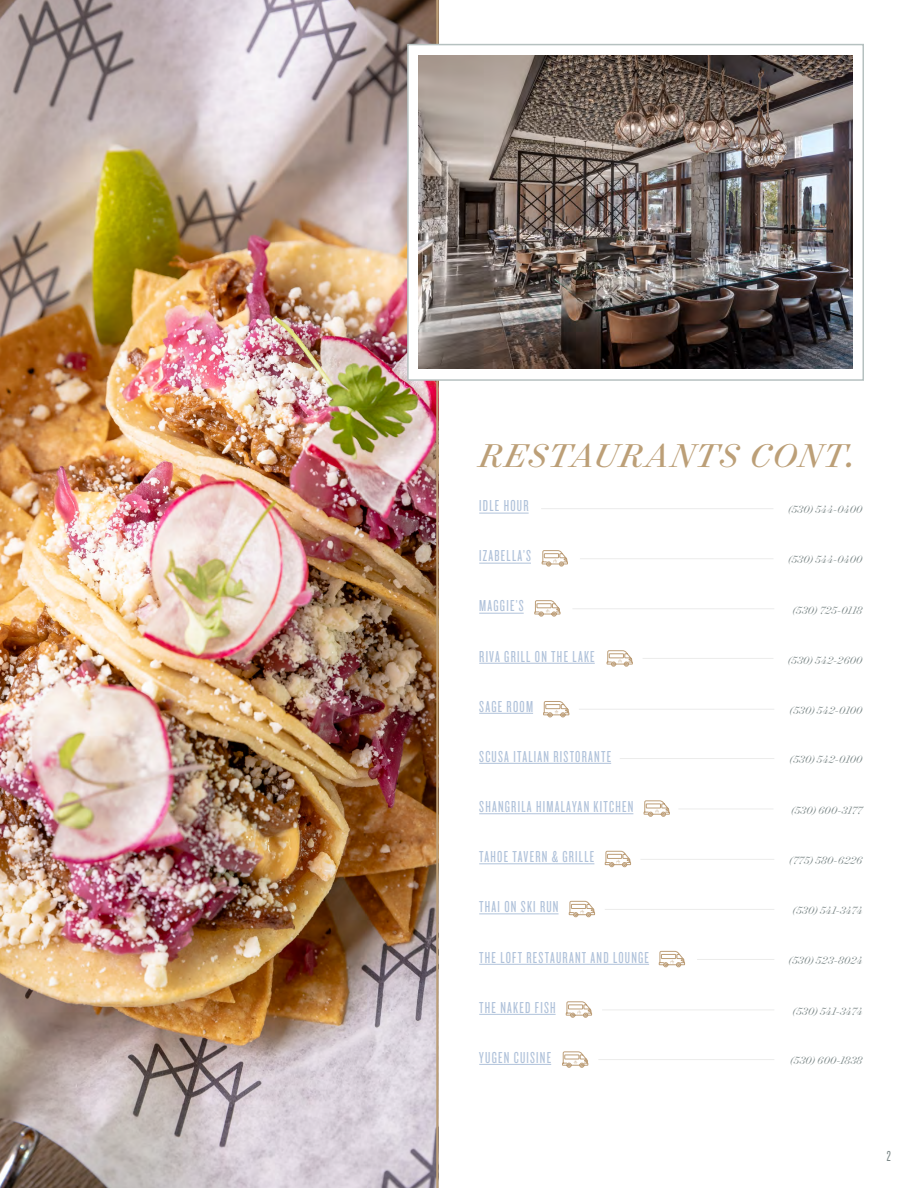
<style>
.page{position:relative;width:918px;height:1188px;background:#fff}
.page>*{position:absolute;margin:0;border:0;box-sizing:border-box;transform-origin:0 0}
.t1{font:italic 37.5px "Surveyor Display";letter-spacing:.045em;color:#bc9f77}
.t2{font:16.5px "Knockout HTF27 Junior Bantamwt";letter-spacing:.075em;color:#b0c2da}
.t3{font:15px "Knockout HTF27 Junior Bantamwt";color:#7b8787}
.t4{font:italic 300 12px "Surveyor Display";letter-spacing:-.005em;color:#7b8787}
</style>
<div class="page">
<img style="left:0;top:0;width:436px;height:1188px">
<hr style="left:436px;top:0;width:3px;height:1188px;background:#bc9f77">
<div style="left:407px;top:44px;width:457px;height:337px;background:#fff;border:2px solid #b6c1c0"></div>
<img style="left:419px;top:56px;width:433px;height:313px">
<hr style="left:479px;top:513px;width:50px;height:1px;background:#b0c2da">
<hr style="left:541px;top:508px;width:232px;height:1px;background:#ececeb">
<hr style="left:479px;top:763px;width:132px;height:1px;background:#b0c2da">
<hr style="left:620px;top:758px;width:154px;height:1px;background:#ececeb">
<hr style="left:479px;top:563px;width:52px;height:1px;background:#b0c2da">
<hr style="left:580px;top:558px;width:193px;height:1px;background:#ececeb">
<svg style="left:542px;top:550px;width:26px;height:16px"></svg>
<hr style="left:479px;top:663px;width:116px;height:1px;background:#b0c2da">
<hr style="left:643px;top:658px;width:130px;height:1px;background:#ececeb">
<svg style="left:607px;top:650px;width:26px;height:17px"></svg>
<hr style="left:479px;top:713px;width:54px;height:1px;background:#b0c2da">
<hr style="left:579px;top:709px;width:195px;height:1px;background:#ececeb">
<svg style="left:543px;top:701px;width:26px;height:16px"></svg>
<hr style="left:479px;top:813px;width:154px;height:1px;background:#b0c2da">
<hr style="left:678px;top:809px;width:95px;height:1px;background:#ececeb">
<svg style="left:644px;top:800px;width:26px;height:17px"></svg>
<hr style="left:479px;top:914px;width:80px;height:1px;background:#b0c2da">
<hr style="left:605px;top:909px;width:169px;height:1px;background:#ececeb">
<svg style="left:569px;top:901px;width:26px;height:16px"></svg>
<hr style="left:479px;top:864px;width:115px;height:1px;background:#b0c2da">
<hr style="left:640px;top:859px;width:134px;height:1px;background:#ececeb">
<svg style="left:605px;top:851px;width:26px;height:16px"></svg>
<hr style="left:479px;top:964px;width:170px;height:1px;background:#b0c2da">
<hr style="left:697px;top:959px;width:77px;height:1px;background:#ececeb">
<svg style="left:659px;top:951px;width:26px;height:16px"></svg>
<hr style="left:479px;top:1014px;width:77px;height:1px;background:#b0c2da">
<hr style="left:602px;top:1010px;width:172px;height:1px;background:#ececeb">
<svg style="left:566px;top:1001px;width:26px;height:17px"></svg>
<hr style="left:479px;top:613px;width:45px;height:1px;background:#b0c2da">
<hr style="left:572px;top:608px;width:202px;height:1px;background:#ececeb">
<svg style="left:534px;top:600px;width:26px;height:17px"></svg>
<hr style="left:479px;top:1064px;width:72px;height:1px;background:#b0c2da">
<hr style="left:598px;top:1059px;width:176px;height:1px;background:#ececeb">
<svg style="left:562px;top:1051px;width:26px;height:17px"></svg>
<h1 class="t1" style="left:479px;top:432px;width:376px">RESTAURANTS CONT.</h1>
<p class="t2" style="left:479px;top:498px;width:51px">IDLE HOUR</p>
<p class="t4" style="left:788px;top:502px;width:76px">(530) 544-0400</p>
<p class="t2" style="left:479px;top:548px;width:53px">IZABELLA’S</p>
<p class="t4" style="left:788px;top:552px;width:76px">(530) 544-0400</p>
<p class="t2" style="left:479px;top:598px;width:46px">MAGGIE’S</p>
<p class="t4" style="left:792px;top:603px;width:71px">(530) 725-0118</p>
<p class="t2" style="left:479px;top:648px;width:117px">RIVA GRILL ON THE LAKE</p>
<p class="t4" style="left:788px;top:653px;width:76px">(530) 542-2600</p>
<p class="t2" style="left:479px;top:698px;width:55px">SAGE ROOM</p>
<p class="t4" style="left:790px;top:703px;width:74px">(530) 542-0100</p>
<p class="t2" style="left:479px;top:748px;width:133px">SCUSA ITALIAN RISTORANTE</p>
<p class="t4" style="left:790px;top:752px;width:74px">(530) 542-0100</p>
<p class="t2" style="left:479px;top:799px;width:156px">SHANGRILA HIMALAYAN KITCHEN</p>
<p class="t4" style="left:791px;top:803px;width:73px">(530) 600-3177</p>
<p class="t2" style="left:479px;top:849px;width:117px">TAHOE TAVERN &amp; GRILLE</p>
<p class="t4" style="left:789px;top:853px;width:75px">(775) 580-6226</p>
<p class="t2" style="left:479px;top:899px;width:81px">THAI ON SKI RUN</p>
<p class="t4" style="left:793px;top:903px;width:71px">(530) 541-3474</p>
<p class="t2" style="left:479px;top:949px;width:171px">THE LOFT RESTAURANT AND LOUNGE</p>
<p class="t4" style="left:789px;top:953px;width:75px">(530) 523-8024</p>
<p class="t2" style="left:479px;top:999px;width:78px">THE NAKED FISH</p>
<p class="t4" style="left:793px;top:1004px;width:71px">(530) 541-3474</p>
<p class="t2" style="left:479px;top:1049px;width:73px">YUGEN CUISINE</p>
<p class="t4" style="left:790px;top:1053px;width:74px">(530) 600-1838</p>
<p class="t3" style="left:887px;top:1149px;width:6px">2</p>
</div>
